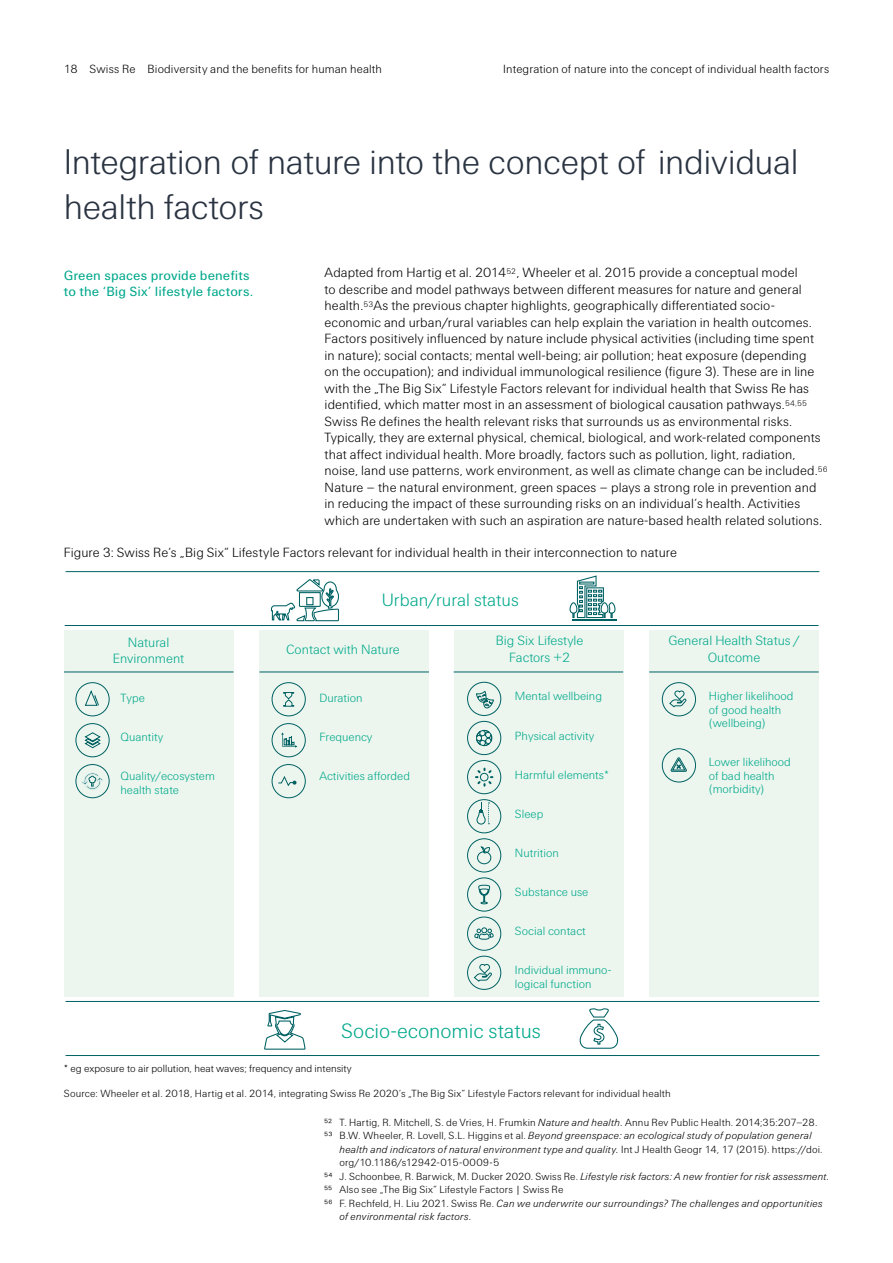
<style>
.page{position:relative;width:893px;height:1263px;background:#fff}
.page>*{position:absolute;margin:0;border:0;box-sizing:border-box;transform-origin:0 0}
.t1{font:300 36px/45px "Swiss Re Sans OT";letter-spacing:-.01em;color:#2a3341}
.t2{font:300 21px "Swiss Re Sans OT";color:#00a88b}
.t3{font:300 18px "Swiss Re Sans OT";color:#00a88b}
.t4{font:300 13.5px/16.5px "Swiss Re Sans OT";letter-spacing:.005em;color:#000}
.t5{font:300 13.5px/16.2px "Swiss Re Sans OT";color:#00a88b;text-align:center}
.t6{font:13.5px/16.5px "Swiss Re Sans OT";letter-spacing:.005em;color:#00a88b}
.t7{font:300 12px/13.5px "Swiss Re Sans OT";color:#00a88b}
.t8{font:300 12px "Swiss Re Sans OT";letter-spacing:.01em;color:#000}
.t9{font:italic 300 10.5px "Swiss Re Sans OT";letter-spacing:.015em;color:#000}
.t10{font:300 10.5px "Swiss Re Sans OT";letter-spacing:.015em;color:#000}
.t11{font:300 10.5px "Swiss Re Sans OT";letter-spacing:-.015em;color:#000}
.s1{font-style:italic}
.s2{font-style:normal}
</style>
<div class="page">
<div style="left:64px;top:654px;width:170px;height:343px;background:#ecf6ee"></div>
<div style="left:259px;top:653px;width:170px;height:343px;background:#ecf6ee"></div>
<div style="left:454px;top:653px;width:170px;height:343px;background:#ecf6ee"></div>
<div style="left:649px;top:654px;width:170px;height:343px;background:#ecf6ee"></div>
<div style="left:64px;top:630px;width:169px;height:37px;background:#ecf6ee"></div>
<div style="left:259px;top:630px;width:170px;height:37px;background:#ecf6ee"></div>
<div style="left:454px;top:630px;width:170px;height:37px;background:#ecf6ee"></div>
<div style="left:649px;top:630px;width:170px;height:36px;background:#ecf6ee"></div>
<div style="left:272px;top:682px;width:34px;height:34px;border:1px solid #006163;border-radius:50%"></div>
<div style="left:272px;top:723px;width:34px;height:34px;border:1px solid #006163;border-radius:50%"></div>
<div style="left:272px;top:764px;width:34px;height:34px;border:1px solid #006163;border-radius:50%"></div>
<div style="left:662px;top:682px;width:34px;height:34px;border:1px solid #006163;border-radius:50%"></div>
<div style="left:662px;top:748px;width:34px;height:34px;border:1px solid #006163;border-radius:50%"></div>
<div style="left:467px;top:838px;width:34px;height:34px;border:1px solid #006163;border-radius:50%"></div>
<div style="left:477px;top:851px;width:14px;height:13px;border:1px solid #006163;border-radius:50%"></div>
<svg style="left:480px;top:846px;width:10px;height:8px"></svg>
<div style="left:467px;top:878px;width:34px;height:33px;border:1px solid #006163;border-radius:50%"></div>
<svg style="left:478px;top:884px;width:12px;height:21px"></svg>
<div style="left:467px;top:721px;width:34px;height:34px;border:1px solid #006163;border-radius:50%"></div>
<svg style="left:476px;top:730px;width:16px;height:16px"></svg>
<div style="left:476px;top:730px;width:16px;height:16px;border:1px solid #006163;border-radius:50%"></div>
<div style="left:467px;top:760px;width:34px;height:34px;border:1px solid #006163;border-radius:50%"></div>
<svg style="left:475px;top:768px;width:18px;height:18px"></svg>
<div style="left:467px;top:682px;width:34px;height:34px;border:1px solid #006163;border-radius:50%"></div>
<svg style="left:476px;top:690px;width:18px;height:19px"></svg>
<div style="left:467px;top:799px;width:34px;height:34px;border:1px solid #006163;border-radius:50%"></div>
<svg style="left:476px;top:802px;width:13px;height:23px"></svg>
<div style="left:467px;top:956px;width:34px;height:34px;border:1px solid #006163;border-radius:50%"></div>
<svg style="left:473px;top:964px;width:19px;height:18px"></svg>
<div style="left:467px;top:917px;width:34px;height:33px;border:1px solid #006163;border-radius:50%"></div>
<svg style="left:474px;top:927px;width:20px;height:13px"></svg>
<svg style="left:283px;top:692px;width:12px;height:15px"></svg>
<div style="left:76px;top:764px;width:33px;height:34px;border:1px solid #006163;border-radius:50%"></div>
<svg style="left:82px;top:772px;width:21px;height:27px"></svg>
<svg style="left:281px;top:733px;width:16px;height:15px"></svg>
<div style="left:76px;top:723px;width:33px;height:34px;border:1px solid #006163;border-radius:50%"></div>
<svg style="left:84px;top:732px;width:17px;height:17px"></svg>
<svg style="left:669px;top:690px;width:18px;height:18px"></svg>
<svg style="left:670px;top:757px;width:17px;height:15px"></svg>
<div style="left:76px;top:682px;width:33px;height:34px;border:1px solid #006163;border-radius:50%"></div>
<svg style="left:84px;top:690px;width:15px;height:16px"></svg>
<svg style="left:270px;top:579px;width:69px;height:43px"></svg>
<svg style="left:579px;top:1008px;width:40px;height:41px"></svg>
<svg style="left:264px;top:1010px;width:42px;height:40px"></svg>
<svg style="left:569px;top:575px;width:47px;height:44px"></svg>
<hr style="left:572px;top:620px;width:44px;height:1px;background:#006163">
<hr style="left:65px;top:625px;width:753px;height:1px;background:#006163">
<hr style="left:64px;top:672px;width:170px;height:1px;background:#006163">
<hr style="left:259px;top:672px;width:170px;height:1px;background:#006163">
<hr style="left:454px;top:672px;width:169px;height:1px;background:#006163">
<hr style="left:649px;top:672px;width:170px;height:1px;background:#006163">
<hr style="left:66px;top:1001px;width:753px;height:1px;background:#006163">
<hr style="left:66px;top:1055px;width:753px;height:1px;background:#006163">
<hr style="left:66px;top:571px;width:753px;height:1px;background:#006163">
<svg style="left:278px;top:776px;width:19px;height:11px"></svg>
<p class="t8" style="left:64px;top:62px;width:320px">18 Swiss Re Biodiversity and the benefits for human health</p>
<p class="t8" style="left:503px;top:62px;width:327px">Integration of nature into the concept of individual health factors</p>
<h1 class="t1" style="left:64px;top:140px;width:736px">Integration of nature into the concept of individual health factors</h1>
<p class="t6" style="left:64px;top:267px;width:191px">Green spaces provide benefits to the ‘Big Six’ lifestyle factors.</p>
<p class="t4" style="left:325px;top:265px;width:505px">Adapted from Hartig et al. 2014<sup>52</sup>, Wheeler et al. 2015 provide a conceptual model<br>to describe and model pathways between different measures for nature and general health.<sup>53</sup>As the previous chapter highlights, geographically differentiated socio&shy;economic and urban/rural variables can help explain the variation in health outcomes.<br>Factors positively influenced by nature include physical activities (including time spent<br>in nature); social contacts; mental well-being; air pollution; heat exposure (depending<br>on the occupation); and individual immunological resilience (figure 3). These are in line with the „The Big Six“ Lifestyle Factors relevant for individual health that Swiss Re has identified, which matter most in an assessment of biological causation pathways.<sup>54,55<br></sup>Swiss Re defines the health relevant risks that surrounds us as environmental risks.<br>Typically, they are external physical, chemical, biological, and work-related components that affect individual health. More broadly, factors such as pollution, light, radiation, noise, land use patterns, work environment, as well as climate change can be included.<sup>56<br></sup>Nature – the natural environment, green spaces – plays a strong role in prevention and in reducing the impact of these surrounding risks on an individual‘s health. Activities which are undertaken with such an aspiration are nature-based health related solutions.</p>
<p class="t4" style="left:64px;top:544px;width:615px">Figure 3: Swiss Re‘s „Big Six“ Lifestyle Factors relevant for individual health in their interconnection to nature</p>
<h3 class="t3" style="left:382px;top:590px;width:139px">Urban/rural status</h3>
<p class="t5" style="left:113px;top:634px;width:73px">Natural<br>Environment</p>
<p class="t5" style="left:286px;top:642px;width:115px">Contact with Nature</p>
<p class="t7" style="left:121px;top:691px;width:26px">Type</p>
<p class="t7" style="left:121px;top:730px;width:44px">Quantity</p>
<p class="t7" style="left:121px;top:769px;width:96px">Quality/ecosystem health state</p>
<p class="t7" style="left:319px;top:691px;width:45px">Duration</p>
<p class="t7" style="left:319px;top:730px;width:55px">Frequency</p>
<p class="t7" style="left:319px;top:769px;width:92px">Activities afforded</p>
<p class="t5" style="left:496px;top:633px;width:89px">Big Six Lifestyle<br>Factors +2</p>
<p class="t5" style="left:668px;top:633px;width:133px">General Health Status /<br>Outcome</p>
<p class="t7" style="left:515px;top:690px;width:89px">Mental wellbeing</p>
<p class="t7" style="left:515px;top:729px;width:81px">Physical activity</p>
<p class="t7" style="left:515px;top:768px;width:95px">Harmful elements*</p>
<p class="t7" style="left:515px;top:807px;width:30px">Sleep</p>
<p class="t7" style="left:515px;top:846px;width:45px">Nutrition</p>
<p class="t7" style="left:515px;top:885px;width:75px">Substance use</p>
<p class="t7" style="left:515px;top:924px;width:72px">Social contact</p>
<p class="t7" style="left:515px;top:963px;width:98px">Individual immuno&shy;logical function</p>
<p class="t7" style="left:709px;top:689px;width:86px">Higher likelihood of good health (wellbeing)</p>
<p class="t7" style="left:709px;top:755px;width:84px">Lower likelihood of bad health (morbidity)</p>
<h2 class="t2" style="left:341px;top:1019px;width:201px">Socio-economic status</h2>
<p class="t10" style="left:64px;top:1062px;width:289px">* eg exposure to air pollution, heat waves; frequency and intensity</p>
<p class="t10" style="left:64px;top:1087px;width:609px">Source: Wheeler et al. 2018, Hartig et al. 2014, integrating Swiss Re 2020‘s „The Big Six“ Lifestyle Factors relevant for individual health</p>
<p class="t10" style="left:325px;top:1116px;width:494px">52 T. Hartig, R. Mitchell, S. de Vries, H. Frumkin <span class="s1">Nature and health.</span> Annu Rev Public Health. 2014;35:207–28.</p>
<p class="t9" style="left:325px;top:1130px;width:489px"><span class="s2">53 B.W. Wheeler, R. Lovell, S.L. Higgins et al.</span> Beyond greenspace: an ecological study of population general</p>
<p class="t9" style="left:339px;top:1143px;width:485px">health and indicators of natural environment type and quality. <span class="s2">Int J Health Geogr 14, 17 (2015). https://doi.</span></p>
<p class="t11" style="left:339px;top:1157px;width:161px">org/10.1186/s12942-015-0009-5</p>
<p class="t9" style="left:325px;top:1170px;width:506px"><span class="s2">54 J. Schoonbee, R. Barwick, M. Ducker 2020. Swiss Re.</span> Lifestyle risk factors: A new frontier for risk assessment.</p>
<p class="t10" style="left:325px;top:1184px;width:240px">55 Also see „The Big Six“ Lifestyle Factors | Swiss Re</p>
<p class="t9" style="left:325px;top:1197px;width:500px"><span class="s2">56 F. Rechfeld, H. Liu 2021. Swiss Re.</span> Can we underwrite our surroundings? The challenges and opportunities</p>
<p class="t9" style="left:339px;top:1211px;width:133px">of environmental risk factors.</p>
</div>
